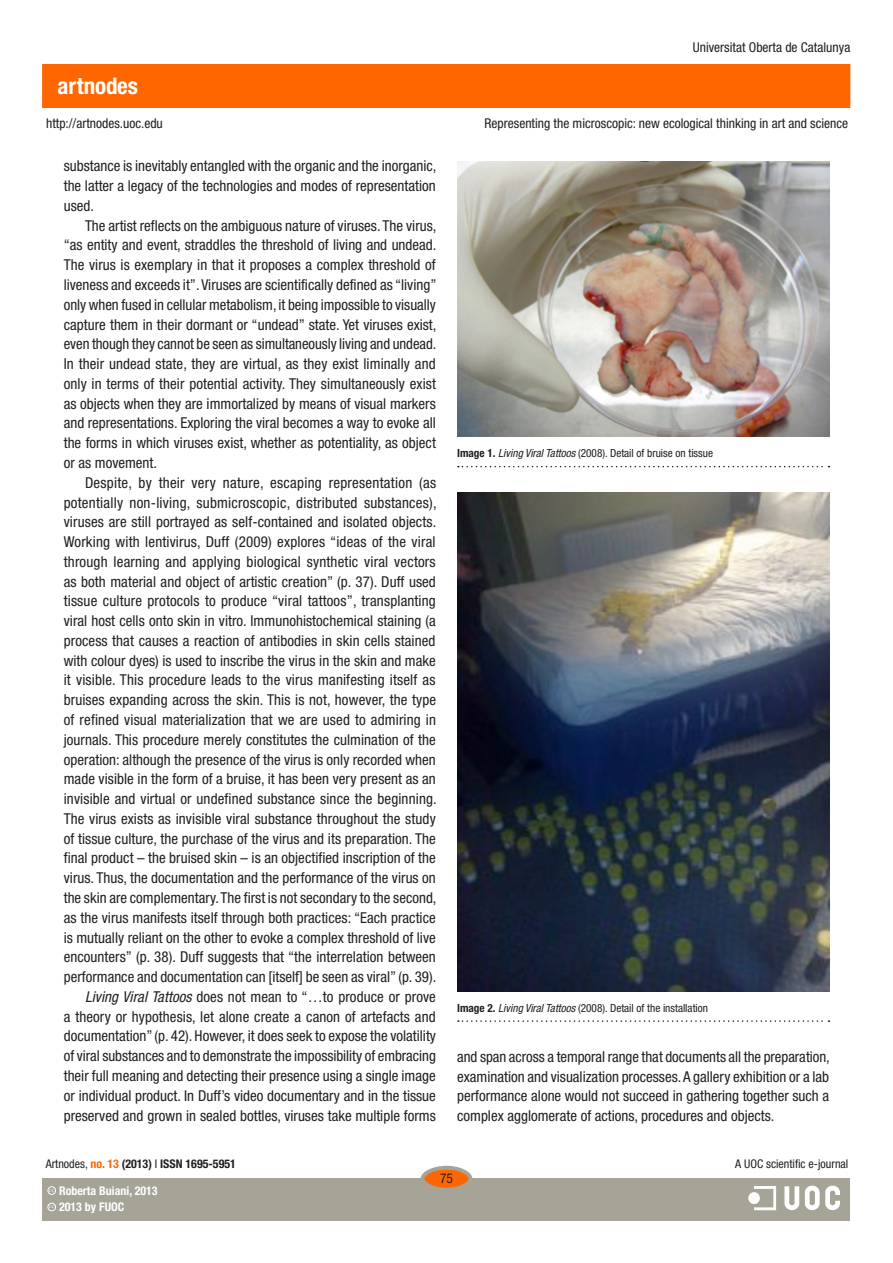
<style>
.page{position:relative;width:893px;height:1263px;background:#fff}
.page>*{position:absolute;margin:0;border:0;box-sizing:border-box;transform-origin:0 0}
.t1{font:700 condensed 22.95px "Helvetica Neue LT Std";color:#fff}
.text_general{font:condensed 15px/19.8px "Helvetica Neue LT Std";color:#231f20;text-align:justify}
.t2{font:condensed 13.5px "Helvetica Neue LT Std";color:#231f20}
.t3{font:700 condensed 12px "Helvetica Neue LT Std";color:#231f20}
.t4{font:700 condensed 12px "Helvetica Neue LT Std";color:#fff}
.t5{font:condensed 12px "Helvetica Neue LT Std";color:#231f20}
.PEUSDEFOTO{font:condensed 11.25px "Helvetica Neue LT Std";color:#231f20}
.t6{font:600 3.9px "Adobe Caslon Pro";color:#fff}
.s1{font-style:italic}
.s2{font-weight:700}
.s3{font-weight:400}
.s4{color:#f60}
</style>
<div class="page">
<div style="left:43px;top:1178px;width:807px;height:42px;background:#a6a397"></div>
<div style="left:43px;top:65px;width:807px;height:42px;background:#f60"></div>
<div style="left:422px;top:1168px;width:48px;height:21px;background:#f60;border-radius:50%"></div>
<div style="left:421px;top:1166px;width:51px;height:25px;border:4px solid #a6a397;border-radius:50%"></div>
<div style="left:48px;top:1186px;width:8px;height:8px;border:1px solid #fff;border-radius:50%"></div>
<img style="left:748px;top:1185px;width:92px;height:26px">
<div style="left:48px;top:1203px;width:8px;height:8px;border:1px solid #fff;border-radius:50%"></div>
<img style="left:457px;top:162px;width:372px;height:274px">
<svg style="left:458px;top:466px;width:371px;height:1px"></svg>
<img style="left:457px;top:492px;width:372px;height:500px">
<svg style="left:458px;top:1020px;width:371px;height:2px"></svg>
<h1 class="t1" style="left:58px;top:72px;width:82px">artnodes</h1>
<p class="t2" style="left:693px;top:40px;width:159px">Universitat Oberta de Catalunya</p>
<p class="t2" style="left:46px;top:115px;width:118px">http://artnodes.uoc.edu</p>
<p class="t2" style="left:485px;top:115px;width:365px">Representing the microscopic: new ecological thinking in art and science</p>
<p class="text_general" style="left:64px;top:156px;width:374px">substance is inevitably entangled with the organic and the inorganic, the latter a legacy of the technologies and modes of representation used.</p>
<p class="text_general" style="left:64px;top:215px;width:374px;text-indent:21px">The artist reflects on the ambiguous nature of viruses. The virus, “as entity and event, straddles the threshold of living and undead.<br>The virus is exemplary in that it proposes a complex threshold of liveness and exceeds it”. Viruses are scientifically defined as “living” only when fused in cellular metabolism, it being impossible to visually capture them in their dormant or “undead” state. Yet viruses exist, even though they cannot be seen as simultaneously living and undead.<br>In their undead state, they are virtual, as they exist liminally and only in terms of their potential activity. They simultaneously exist as objects when they are immortalized by means of visual markers and representations. Exploring the viral becomes a way to evoke all the forms in which viruses exist, whether as potentiality, as object or as movement.</p>
<p class="text_general" style="left:64px;top:472px;width:374px;text-indent:21px">Despite, by their very nature, escaping representation (as potentially non-living, submicroscopic, distributed substances), viruses are still portrayed as self-contained and isolated objects.<br>Working with lentivirus, Duff (2009) explores “ideas of the viral through learning and applying biological synthetic viral vectors as both material and object of artistic creation” (p. 37). Duff used tissue culture protocols to produce “viral tattoos”, transplanting viral host cells onto skin in vitro. Immunohistochemical staining (a process that causes a reaction of antibodies in skin cells stained with colour dyes) is used to inscribe the virus in the skin and make it visible. This procedure leads to the virus manifesting itself as bruises expanding across the skin. This is not, however, the type of refined visual materialization that we are used to admiring in journals. This procedure merely constitutes the culmination of the operation: although the presence of the virus is only recorded when made visible in the form of a bruise, it has been very present as an invisible and virtual or undefined substance since the beginning.<br>The virus exists as invisible viral substance throughout the study of tissue culture, the purchase of the virus and its preparation. The final product – the bruised skin – is an objectified inscription of the virus. Thus, the documentation and the performance of the virus on the skin are complementary. The first is not secondary to the second, as the virus manifests itself through both practices: “Each practice is mutually reliant on the other to evoke a complex threshold of live encounters” (p. 38). Duff suggests that “the interrelation between performance and documentation can [itself] be seen as viral” (p. 39).</p>
<p class="text_general" style="left:64px;top:986px;width:374px;text-indent:21px"><span class="s1">Living Viral Tattoos</span> does not mean to “…to produce or prove a theory or hypothesis, let alone create a canon of artefacts and documentation” (p. 42). However, it does seek to expose the volatility of viral substances and to demonstrate the impossibility of embracing their full meaning and detecting their presence using a single image or individual product. In Duff’s video documentary and in the tissue preserved and grown in sealed bottles, viruses take multiple forms</p>
<p class="PEUSDEFOTO" style="left:457px;top:447px;width:257px"><span class="s2">Image 1.</span> <span class="s1">Living Viral Tattoos</span> (2008). Detail of bruise on tissue</p>
<p class="PEUSDEFOTO" style="left:457px;top:1001px;width:252px"><span class="s2">Image 2.</span> <span class="s1">Living Viral Tattoos</span> (2008). Detail of the installation</p>
<p class="text_general" style="left:457px;top:1047px;width:374px">and span across a temporal range that documents all the preparation, examination and visualization processes. A gallery exhibition or a lab performance alone would not succeed in gathering together such a complex agglomerate of actions, procedures and objects.</p>
<p class="t3" style="left:46px;top:1157px;width:192px"><span class="s3">Artnodes,</span> <span class="s4">no. 13</span> (2013) <span class="s3">I</span> ISSN 1695-5951</p>
<p class="t5" style="left:735px;top:1157px;width:115px">A UOC scientific e-journal</p>
<p class="t6" style="left:49px;top:1188px;width:7px">CC</p>
<p class="t4" style="left:59px;top:1183px;width:100px">Roberta Buiani, 2013</p>
<p class="t6" style="left:49px;top:1205px;width:7px">CC</p>
<p class="t4" style="left:59px;top:1200px;width:67px">2013 by FUOC</p>
<p class="t2" style="left:440px;top:1171px;width:14px">75</p>
</div>
